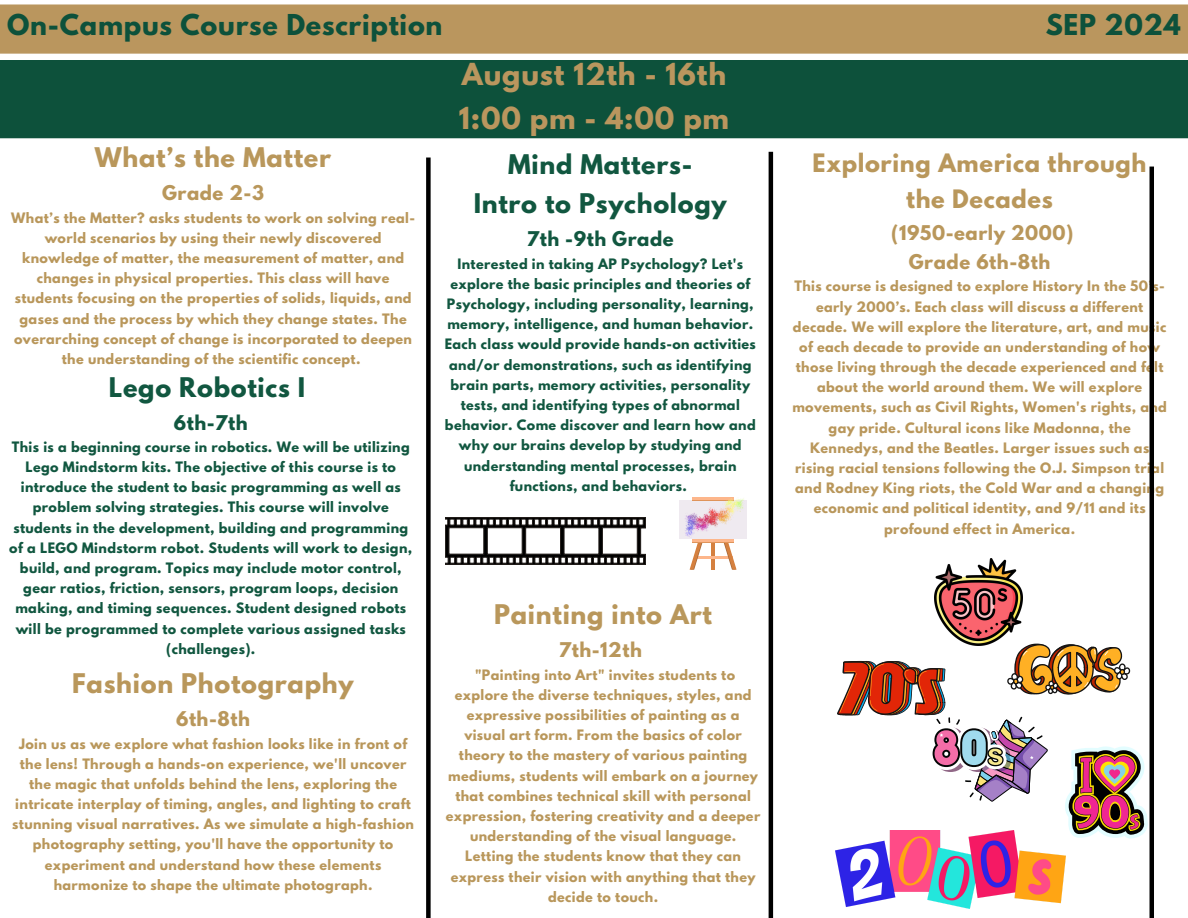
<style>
.page{position:relative;width:1188px;height:918px;background:#fff}
.page>*{position:absolute;margin:0;border:0;box-sizing:border-box;transform-origin:0 0}
.t1{font:700 26.85px/43.8px "League Spartan";letter-spacing:.03em;color:#ba965e}
.t2{font:700 25.5px "League Spartan";letter-spacing:.03em;color:#0d513b}
.t3{font:700 24px "League Spartan";letter-spacing:.03em;color:#b9975b}
.t4{font:700 24px "League Spartan";letter-spacing:.03em;color:#115740}
.t5{font:700 22.5px/36.2px "League Spartan";letter-spacing:.03em;color:#b9975b;text-align:center}
.t6{font:700 18px "League Spartan";letter-spacing:.03em;color:#b9975b}
.t7{font:700 18px "League Spartan";letter-spacing:.03em;color:#115740}
.t8{font:700 12.75px/20.2px "League Spartan";letter-spacing:.03em;color:#b9975b;text-align:center}
.t9{font:700 12.75px/20.2px "League Spartan";letter-spacing:.03em;color:#115740;text-align:center}
</style>
<div class="page">
<div style="left:0;top:4px;width:1188px;height:50px;background:#ba965e"></div>
<div style="left:0;top:60px;width:1188px;height:78px;background:#0d513b"></div>
<div style="left:426px;top:158px;width:5px;height:760px;background:#000"></div>
<hr style="left:769px;top:152px;width:4px;height:766px;background:#000">
<hr style="left:711px;top:527px;width:4px;height:43px;background:#d5803f">
<hr style="left:694px;top:556px;width:38px;height:3px;background:#fdb68b">
<svg style="left:690px;top:538px;width:16px;height:32px"></svg>
<svg style="left:720px;top:538px;width:17px;height:32px"></svg>
<svg style="left:692px;top:538px;width:42px;height:4px"></svg>
<div style="left:679px;top:500px;width:68px;height:38px;background:#efeaf0"></div>
<img style="left:685px;top:498px;width:59px;height:39px">
<svg style="left:445px;top:517px;width:201px;height:48px"></svg>
<hr style="left:1150px;top:167px;width:4px;height:751px;background:#000">
<svg style="left:837px;top:643px;width:311px;height:196px"></svg>
<img style="left:836px;top:831px;width:229px;height:77px">
<img style="left:935px;top:558px;width:88px;height:87px">
<p class="t2" style="left:7px;top:12px;width:437px">On-Campus Course Description</p>
<p class="t2" style="left:1046px;top:12px;width:137px">SEP 2024</p>
<p class="t1" style="left:459px;top:56px;width:272px">August 12th - 16th<br>1:00 pm - 4:00 pm</p>
<p class="t3" style="left:95px;top:146px;width:238px">What’s the Matter</p>
<p class="t6" style="left:162px;top:184px;width:104px">Grade 2-3</p>
<p class="t8" style="left:11px;top:209px;width:405px">What’s the Matter? asks students to work on solving real&shy;world scenarios by using their newly discovered knowledge of matter, the measurement of matter, and changes in physical properties. This class will have students focusing on the properties of solids, liquids, and gases and the process by which they change states. The overarching concept of change is incorporated to deepen the understanding of the scientific concept.</p>
<h1 class="t4" style="left:109px;top:375px;width:198px">Lego Robotics I</h1>
<h1 class="t7" style="left:174px;top:413px;width:75px">6th-7th</h1>
<p class="t9" style="left:9px;top:438px;width:404px">This is a beginning course in robotics. We will be utilizing Lego Mindstorm kits. The objective of this course is to introduce the student to basic programming as well as problem solving strategies. This course will involve students in the development, building and programming of a LEGO Mindstorm robot. Students will work to design, build, and program. Topics may include motor control, gear ratios, friction, sensors, program loops, decision making, and timing sequences. Student designed robots will be programmed to complete various assigned tasks (challenges).</p>
<p class="t3" style="left:72px;top:672px;width:283px">Fashion Photography</p>
<p class="t6" style="left:176px;top:710px;width:75px">6th-8th</p>
<p class="t8" style="left:12px;top:735px;width:403px">Join us as we explore what fashion looks like in front of the lens! Through a hands-on experience, we'll uncover the magic that unfolds behind the lens, exploring the intricate interplay of timing, angles, and lighting to craft stunning visual narratives. As we simulate a high-fashion photography setting, you'll have the opportunity to experiment and understand how these elements harmonize to shape the ultimate photograph.</p>
<p class="t4" style="left:508px;top:153px;width:186px">Mind Matters-</p>
<p class="t4" style="left:474px;top:192px;width:254px">Intro to Psychology</p>
<p class="t7" style="left:527px;top:230px;width:148px">7th -9th Grade</p>
<p class="t9" style="left:445px;top:255px;width:313px">Interested in taking AP Psychology? Let's explore the basic principles and theories of Psychology, including personality, learning, memory, intelligence, and human behavior.<br>Each class would provide hands-on activities and/or demonstrations, such as identifying brain parts, memory activities, personality tests, and identifying types of abnormal behavior. Come discover and learn how and why our brains develop by studying and understanding mental processes, brain functions, and behaviors.</p>
<p class="t3" style="left:494px;top:603px;width:219px">Painting into Art</p>
<p class="t6" style="left:559px;top:641px;width:85px">7th-12th</p>
<p class="t8" style="left:446px;top:666px;width:316px">"Painting into Art" invites students to explore the diverse techniques, styles, and expressive possibilities of painting as a visual art form. From the basics of color theory to the mastery of various painting mediums, students will embark on a journey that combines technical skill with personal expression, fostering creativity and a deeper understanding of the visual language.<br>Letting the students know that they can express their vision with anything that they decide to touch.</p>
<p class="t5" style="left:813px;top:148px;width:335px">Exploring America through the Decades</p>
<p class="t6" style="left:891px;top:224px;width:184px">(1950-early 2000)</p>
<p class="t6" style="left:909px;top:253px;width:143px">Grade 6th-8th</p>
<p class="t8" style="left:792px;top:278px;width:376px">This course is designed to explore History In the 50’s&shy;early 2000’s. Each class will discuss a different decade. We will explore the literature, art, and music of each decade to provide an understanding of how those living through the decade experienced and felt about the world around them. We will explore movements, such as Civil Rights, Women's rights, and gay pride. Cultural icons like Madonna, the Kennedys, and the Beatles. Larger issues such as rising racial tensions following the O.J. Simpson trial and Rodney King riots, the Cold War and a changing economic and political identity, and 9/11 and its profound effect in America.</p>
</div>
